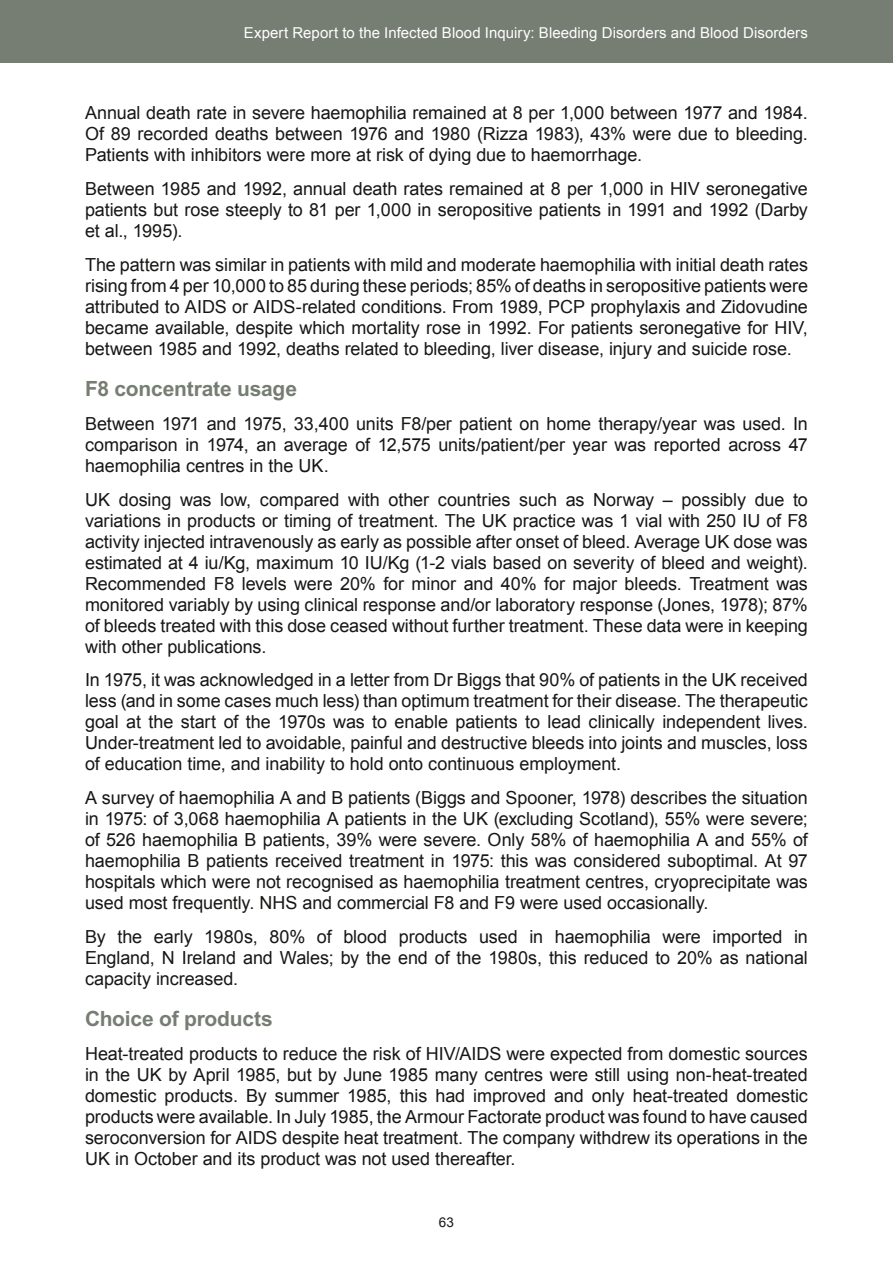
<style>
.page{position:relative;width:893px;height:1263px;background:#fff}
.page>*{position:absolute;margin:0;border:0;box-sizing:border-box;transform-origin:0 0}
.BHead_non-TOC{font:700 21px "Arial";letter-spacing:-.01em;color:#767e73}
.Body_Full_Out{font:18px/21px "Arial";letter-spacing:-.005em;color:#181716;text-align:justify}
.t1{font:15px "Arial";letter-spacing:.005em;color:#fff}
.t2{font:13.5px "Arial";color:#181716}
</style>
<div class="page">
<div style="left:0;top:0;width:893px;height:63px;background:#767e73"></div>
<p class="t1" style="left:244px;top:22px;width:565px">Expert Report to the Infected Blood Inquiry: Bleeding Disorders and Blood Disorders</p>
<p class="Body_Full_Out" style="left:85px;top:103px;width:724px">Annual death rate in severe haemophilia remained at 8 per 1,000 between 1977 and 1984.<br>Of 89 recorded deaths between 1976 and 1980 (Rizza 1983), 43% were due to bleeding.<br>Patients with inhibitors were more at risk of dying due to haemorrhage.</p>
<p class="Body_Full_Out" style="left:85px;top:179px;width:724px">Between 1985 and 1992, annual death rates remained at 8 per 1,000 in HIV seronegative patients but rose steeply to 81 per 1,000 in seropositive patients in 1991 and 1992 (Darby et al., 1995).</p>
<p class="Body_Full_Out" style="left:85px;top:254px;width:724px">The pattern was similar in patients with mild and moderate haemophilia with initial death rates rising from 4 per 10,000 to 85 during these periods; 85% of deaths in seropositive patients were attributed to AIDS or AIDS-related conditions. From 1989, PCP prophylaxis and Zidovudine became available, despite which mortality rose in 1992. For patients seronegative for HIV, between 1985 and 1992, deaths related to bleeding, liver disease, injury and suicide rose.</p>
<p class="BHead_non-TOC" style="left:85px;top:374px;width:213px">F8 concentrate usage</p>
<p class="Body_Full_Out" style="left:85px;top:413px;width:724px">Between 1971 and 1975, 33,400 units F8/per patient on home therapy/year was used. In comparison in 1974, an average of 12,575 units/patient/per year was reported across 47 haemophilia centres in the UK.</p>
<p class="Body_Full_Out" style="left:85px;top:489px;width:724px">UK dosing was low, compared with other countries such as Norway – possibly due to variations in products or timing of treatment. The UK practice was 1 vial with 250 IU of F8 activity injected intravenously as early as possible after onset of bleed. Average UK dose was estimated at 4 iu/Kg, maximum 10 IU/Kg (1-2 vials based on severity of bleed and weight).<br>Recommended F8 levels were 20% for minor and 40% for major bleeds. Treatment was monitored variably by using clinical response and/or laboratory response (Jones, 1978); 87% of bleeds treated with this dose ceased without further treatment. These data were in keeping with other publications.</p>
<p class="Body_Full_Out" style="left:85px;top:670px;width:724px">In 1975, it was acknowledged in a letter from Dr Biggs that 90% of patients in the UK received less (and in some cases much less) than optimum treatment for their disease. The therapeutic goal at the start of the 1970s was to enable patients to lead clinically independent lives.<br>Under-treatment led to avoidable, painful and destructive bleeds into joints and muscles, loss of education time, and inability to hold onto continuous employment.</p>
<p class="Body_Full_Out" style="left:85px;top:787px;width:724px">A survey of haemophilia A and B patients (Biggs and Spooner, 1978) describes the situation in 1975: of 3,068 haemophilia A patients in the UK (excluding Scotland), 55% were severe; of 526 haemophilia B patients, 39% were severe. Only 58% of haemophilia A and 55% of haemophilia B patients received treatment in 1975: this was considered suboptimal. At 97 hospitals which were not recognised as haemophilia treatment centres, cryoprecipitate was used most frequently. NHS and commercial F8 and F9 were used occasionally.</p>
<p class="Body_Full_Out" style="left:85px;top:926px;width:724px">By the early 1980s, 80% of blood products used in haemophilia were imported in England, N Ireland and Wales; by the end of the 1980s, this reduced to 20% as national capacity increased.</p>
<p class="BHead_non-TOC" style="left:85px;top:1004px;width:189px">Choice of products</p>
<p class="Body_Full_Out" style="left:85px;top:1043px;width:724px">Heat-treated products to reduce the risk of HIV/AIDS were expected from domestic sources in the UK by April 1985, but by June 1985 many centres were still using non-heat-treated domestic products. By summer 1985, this had improved and only heat-treated domestic products were available. In July 1985, the Armour Factorate product was found to have caused seroconversion for AIDS despite heat treatment. The company withdrew its operations in the UK in October and its product was not used thereafter.</p>
<p class="t2" style="left:439px;top:1213px;width:17px">63</p>
</div>
